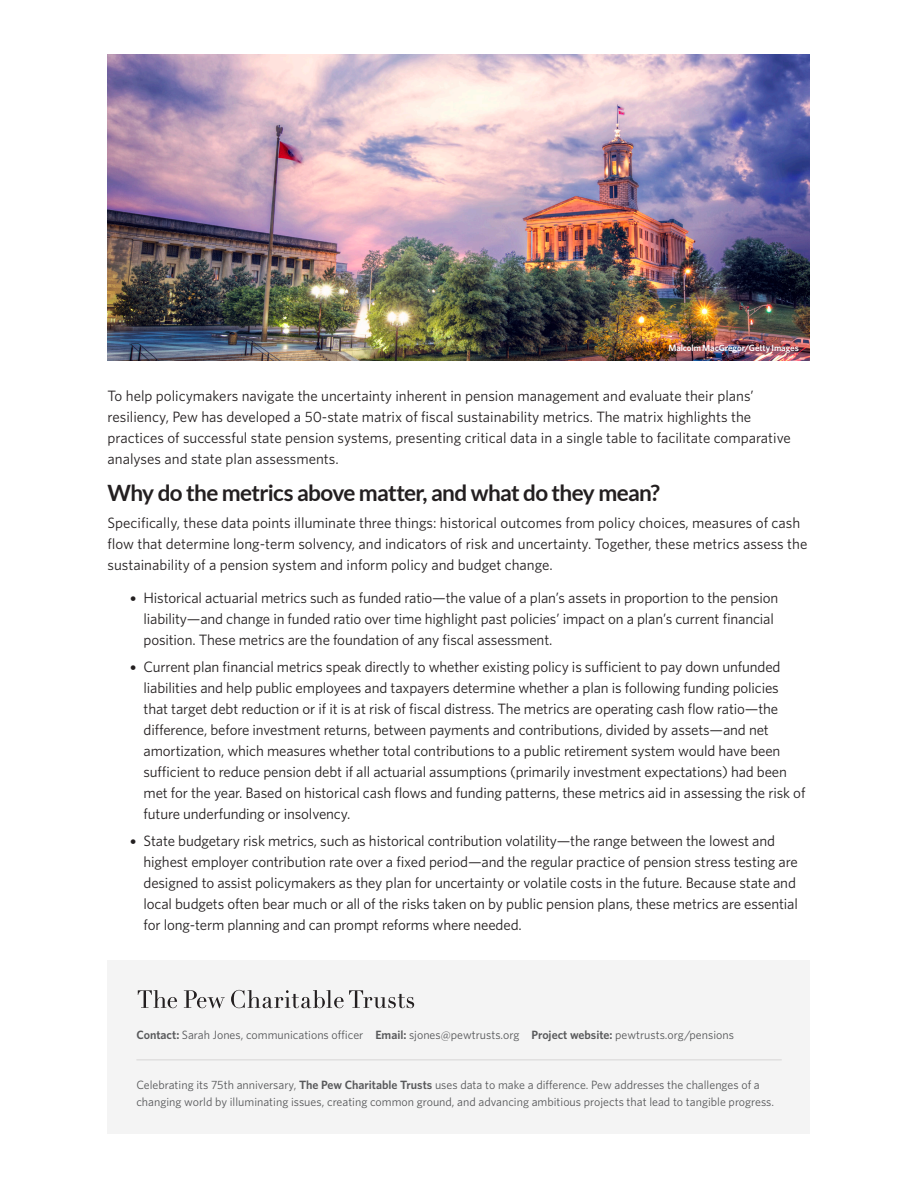
<style>
.page{position:relative;width:918px;height:1188px;background:#fff}
.page>*{position:absolute;margin:0;border:0;box-sizing:border-box;transform-origin:0 0}
.t1{font:700 22.5px "Lato";letter-spacing:-.03em;color:#231f20}
.Body{font:15px/21px "Whitney";letter-spacing:-.01em;color:#231f20}
.Footer_text{font:12px/16.5px "Whitney";color:#57585a}
.Photo_credit{font:600 9px "Whitney";letter-spacing:-.01em;color:#fff}
.s1{font-family:"Museo Sans 500"}
.s2{font-weight:600}
</style>
<div class="page">
<div style="left:108px;top:960px;width:702px;height:174px;background:#f4f4f4"></div>
<hr style="left:136px;top:1060px;width:646px;height:1px;background:#231f20">
<svg style="left:138px;top:990px;width:39px;height:18px"></svg>
<svg style="left:184px;top:990px;width:41px;height:18px"></svg>
<svg style="left:231px;top:990px;width:183px;height:18px"></svg>
<img style="left:108px;top:54px;width:702px;height:307px">
<p class="Photo_credit" style="left:668px;top:342px;width:132px">Malcolm MacGregor/Getty Images</p>
<p class="Body" style="left:108px;top:385px;width:685px">To help policymakers navigate the uncertainty inherent in pension management and evaluate their plans’ resiliency, Pew has developed a 50-state matrix of fiscal sustainability metrics. The matrix highlights the practices of successful state pension systems, presenting critical data in a single table to facilitate comparative analyses and state plan assessments.</p>
<h2 class="t1" style="left:108px;top:480px;width:554px">Why do the metrics above matter, and what do they mean?</h2>
<p class="Body" style="left:108px;top:512px;width:701px">Specifically, these data points illuminate three things: historical outcomes from policy choices, measures of cash flow that determine long-term solvency, and indicators of risk and uncertainty. Together, these metrics assess the sustainability of a pension system and inform policy and budget change.</p>
<p class="Body" style="left:144px;top:587px;width:636px;text-indent:-14px"><span class="s1">•</span> Historical actuarial metrics such as funded ratio—the value of a plan’s assets in proportion to the pension liability—and change in funded ratio over time highlight past policies’ impact on a plan’s current financial position. These metrics are the foundation of any fiscal assessment.</p>
<p class="Body" style="left:144px;top:656px;width:663px;text-indent:-14px"><span class="s1">•</span> Current plan financial metrics speak directly to whether existing policy is sufficient to pay down unfunded liabilities and help public employees and taxpayers determine whether a plan is following funding policies that target debt reduction or if it is at risk of fiscal distress. The metrics are operating cash flow ratio—the difference, before investment returns, between payments and contributions, divided by assets—and net amortization, which measures whether total contributions to a public retirement system would have been sufficient to reduce pension debt if all actuarial assumptions (primarily investment expectations) had been met for the year. Based on historical cash flows and funding patterns, these metrics aid in assessing the risk of future underfunding or insolvency.</p>
<p class="Body" style="left:144px;top:830px;width:656px;text-indent:-14px"><span class="s1">•</span> State budgetary risk metrics, such as historical contribution volatility—the range between the lowest and highest employer contribution rate over a fixed period—and the regular practice of pension stress testing are designed to assist policymakers as they plan for uncertainty or volatile costs in the future. Because state and local budgets often bear much or all of the risks taken on by public pension plans, these metrics are essential for long-term planning and can prompt reforms where needed.</p>
<p class="Footer_text" style="left:136px;top:1026px;width:599px"><span class="s2">Contact:</span> Sarah Jones, communications officer <span class="s2">Email:</span> sjones@pewtrusts.org <span class="s2">Project website:</span> pewtrusts.org/pensions</p>
<p class="Footer_text" style="left:136px;top:1076px;width:639px">Celebrating its 75th anniversary, <span class="s2">The Pew Charitable Trusts</span> uses data to make a difference. Pew addresses the challenges of a changing world by illuminating issues, creating common ground, and advancing ambitious projects that lead to tangible progress.</p>
</div>
